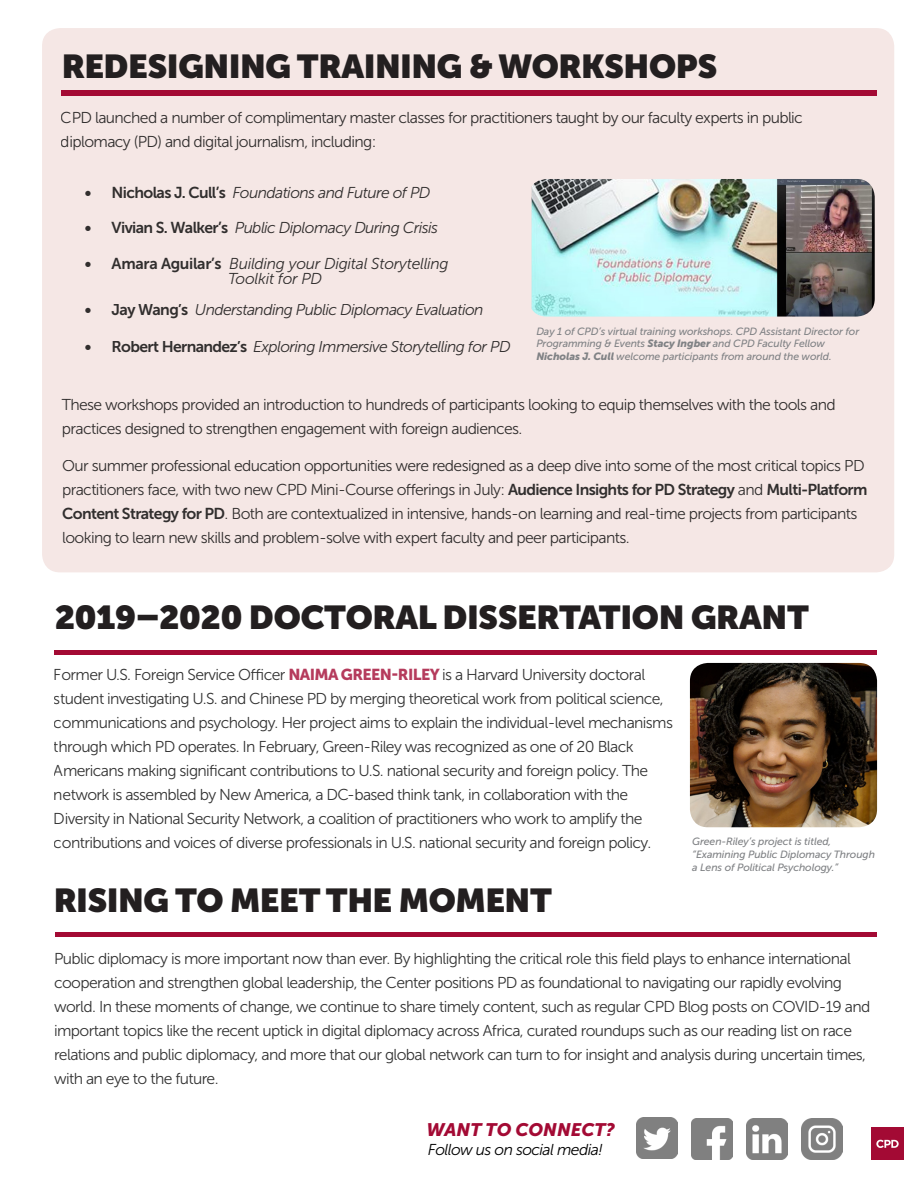
<style>
.page{position:relative;width:918px;height:1188px;background:#fff}
.page>*{position:absolute;margin:0;border:0;box-sizing:border-box;transform-origin:0 0}
.t1{font:900 33px "Museo Sans Display";color:#231f20}
.t2{font:italic 18px "Museo Sans 900";color:#a30a34}
.t3{font:15.75px/24px "Museo Sans 300";letter-spacing:-.04em;color:#000}
.t4{font:italic 15.75px "Museo Sans 300";letter-spacing:-.04em;color:#000}
.t5{font:italic 15.75px/15px "Museo Sans 300";letter-spacing:-.02em;color:#000}
.t6{font:italic 10.5px/12.6px "Museo Sans 500";letter-spacing:-.01em;color:#808285}
.s1{font-family:"Museo Sans 700";font-style:normal}
.s2{font-family:"Museo Sans 900"}
.s3{font-family:"Museo Sans 700"}
.s4{font-family:"Museo Sans 900";color:#a30a34}
</style>
<div class="page">
<div style="left:42px;top:28px;width:852px;height:544px;background:#f5e7e5;border-radius:18px"></div>
<div style="left:871px;top:1128px;width:33px;height:32px;background:#a30a34"></div>
<svg style="left:876px;top:1140px;width:23px;height:8px"></svg>
<div style="left:61px;top:90px;width:816px;height:6px;background:#a30a34"></div>
<div style="left:55px;top:932px;width:821px;height:5px;background:#a30a34"></div>
<img style="left:532px;top:179px;width:343px;height:138px">
<div style="left:55px;top:650px;width:822px;height:5px;background:#a30a34"></div>
<img style="left:636px;top:1117px;width:41px;height:41px">
<img style="left:691px;top:1118px;width:41px;height:41px">
<img style="left:746px;top:1119px;width:41px;height:41px">
<img style="left:801px;top:1119px;width:41px;height:41px">
<img style="left:690px;top:663px;width:187px;height:164px">
<p class="t1" style="left:62px;top:48px;width:657px">REDESIGNING TRAINING &amp; WORKSHOPS</p>
<p class="t3" style="left:61px;top:106px;width:744px">CPD launched a number of complimentary master classes for practitioners taught by our faculty experts in public diplomacy (PD) and digital journalism, including:</p>
<p class="t4" style="left:85px;top:184px;width:347px"><span class="s1">• Nicholas J. Cull’s</span> Foundations and Future of PD</p>
<p class="t4" style="left:85px;top:219px;width:355px"><span class="s1">• Vivian S. Walker’s</span> Public Diplomacy During Crisis</p>
<p class="t5" style="left:228px;top:256px;width:222px;text-indent:-144px"><span class="s1">• Amara Aguilar’s</span> Building your Digital Storytelling<br>Toolkit for PD</p>
<p class="t4" style="left:85px;top:301px;width:401px"><span class="s1">• Jay Wang’s</span> Understanding Public Diplomacy Evaluation</p>
<p class="t4" style="left:85px;top:339px;width:428px"><span class="s1">• Robert Hernandez’s</span> Exploring Immersive Storytelling for PD</p>
<p class="t6" style="left:536px;top:325px;width:324px">Day 1 of CPD’s virtual training workshops. CPD Assistant Director for<br>Programming &amp; Events <span class="s2">Stacy Ingber</span> and CPD Faculty Fellow</p>
<p class="t6" style="left:536px;top:350px;width:297px"><span class="s2">Nicholas J. Cull</span> welcome participants from around the world.</p>
<p class="t3" style="left:62px;top:393px;width:775px">These workshops provided an introduction to hundreds of participants looking to equip themselves with the tools and practices designed to strengthen engagement with foreign audiences.</p>
<p class="t3" style="left:62px;top:454px;width:807px">Our summer professional education opportunities were redesigned as a deep dive into some of the most critical topics PD practitioners face, with two new CPD Mini-Course offerings in July: <span class="s3">Audience Insights for PD Strategy</span> and <span class="s3">Multi-Platform Content Strategy for PD</span>. Both are contextualized in intensive, hands-on learning and real-time projects from participants looking to learn new skills and problem-solve with expert faculty and peer participants.</p>
<p class="t1" style="left:55px;top:599px;width:755px">2019–2020 DOCTORAL DISSERTATION GRANT</p>
<p class="t3" style="left:54px;top:662px;width:621px">Former U.S. Foreign Service Officer <span class="s4">NAIMA GREEN-RILEY</span> is a Harvard University doctoral student investigating U.S. and Chinese PD by merging theoretical work from political science, communications and psychology. Her project aims to explain the individual-level mechanisms through which PD operates. In February, Green-Riley was recognized as one of 20 Black Americans making significant contributions to U.S. national security and foreign policy. The network is assembled by New America, a DC-based think tank, in collaboration with the Diversity in National Security Network, a coalition of practitioners who work to amplify the contributions and voices of diverse professionals in U.S. national security and foreign policy.</p>
<p class="t6" style="left:692px;top:835px;width:140px">Green-Riley’s project is titled,</p>
<p class="t6" style="left:692px;top:848px;width:184px">“Examining Public Diplomacy Through a Lens of Political Psychology.”</p>
<p class="t1" style="left:54px;top:881px;width:499px">RISING TO MEET THE MOMENT</p>
<p class="t3" style="left:54px;top:947px;width:818px">Public diplomacy is more important now than ever. By highlighting the critical role this field plays to enhance international cooperation and strengthen global leadership, the Center positions PD as foundational to navigating our rapidly evolving world. In these moments of change, we continue to share timely content, such as regular CPD Blog posts on COVID-19 and important topics like the recent uptick in digital diplomacy across Africa, curated roundups such as our reading list on race relations and public diplomacy, and more that our global network can turn to for insight and analysis during uncertain times, with an eye to the future.</p>
<p class="t2" style="left:427px;top:1119px;width:190px">WANT TO CONNECT?</p>
<p class="t4" style="left:428px;top:1141px;width:177px">Follow us on social media!</p>
</div>
